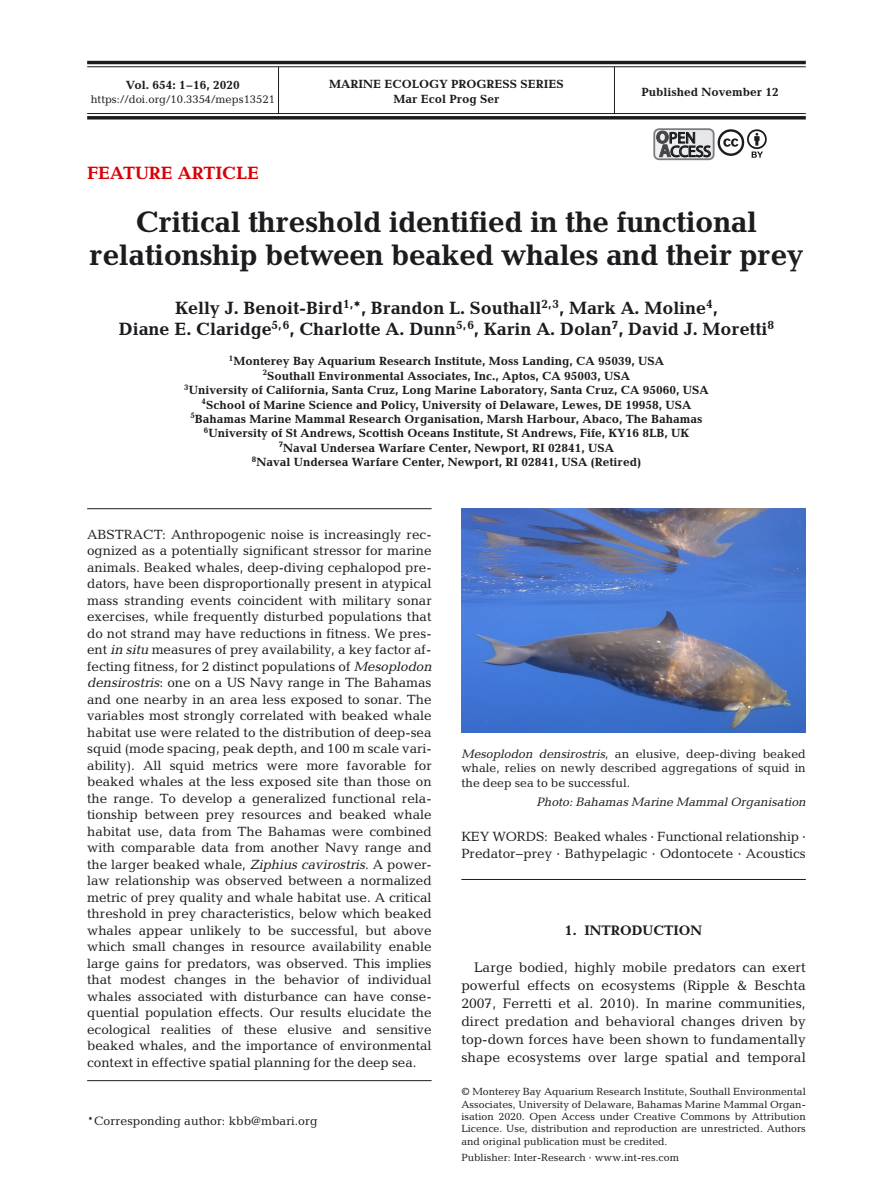
<style>
.page{position:relative;width:893px;height:1178px;background:#fff}
.page>*{position:absolute;margin:0;border:0;box-sizing:border-box;transform-origin:0 0}
.t1{font:700 30px/33px "Candida Pro";letter-spacing:-.015em;color:#1b1c20;text-align:center}
.t2{font:700 18px/21px "Candida Pro";letter-spacing:-.005em;color:#1b1c20;text-align:center}
.t3{font:700 18px "Candida Pro";letter-spacing:-.005em;color:#d80005}
.t4{font:15.9px/13.5px "Myriad";letter-spacing:-.02em;color:#1b1c20}
.t5{font:13.95px/18.1px "Candida Pro";color:#1b1c20;text-align:justify}
.t6{font:700 13.95px "Candida Pro";color:#1b1c20}
.t7{font:13.5px/16.5px "Candida Pro";letter-spacing:-.005em;color:#1b1c20;text-align:justify}
.t8{font:12.3px/14.7px "Candida Pro";color:#1b1c20;text-align:justify}
.t9{font:12.3px "Oblique Straight Plain";color:#1b1c20}
.t10{font:700 12px/14.4px "Candida Pro";color:#1b1c20;text-align:center}
.t11{font:11.25px "Candida Pro";color:#1b1c20}
.t12{font:10.5px/12.3px "Candida Pro";color:#1b1c20;text-align:justify}
.s1{font-weight:700;font-size:17.7px;color:#474549}
.s2{font-family:"Oblique Straight Plain"}
</style>
<div class="page">
<hr style="left:87px;top:61px;width:719px;height:3px;background:#1b1c20">
<svg style="left:87px;top:116px;width:719px;height:4px;background:#3a3a3e"></svg>
<hr style="left:87px;top:66px;width:719px;height:1px;background:#1b1c20">
<hr style="left:278px;top:67px;width:1px;height:47px;background:#1b1c20">
<hr style="left:87px;top:113px;width:719px;height:1px;background:#1b1c20">
<hr style="left:614px;top:67px;width:1px;height:47px;background:#1b1c20">
<hr style="left:87px;top:508px;width:345px;height:1px;background:#1b1c20">
<div style="left:654px;top:129px;width:60px;height:30px;background:#eaecec;border-radius:5px"></div>
<div style="left:653px;top:128px;width:61px;height:32px;border:2px solid #7d7c80;border-radius:5px"></div>
<svg style="left:718px;top:129px;width:49px;height:29px"></svg>
<img style="left:461px;top:508px;width:345px;height:224px">
<hr style="left:461px;top:879px;width:345px;height:1px;background:#1b1c20">
<hr style="left:87px;top:1080px;width:345px;height:1px;background:#1b1c20">
<p class="t10" style="left:126px;top:79px;width:116px">Vol. 654: 1–16, 2020</p>
<p class="t11" style="left:91px;top:95px;width:186px">https://doi.org/10.3354/meps13521</p>
<p class="t10" style="left:329px;top:78px;width:236px">MARINE ECOLOGY PROGRESS SERIES<br>Mar Ecol Prog Ser</p>
<p class="t10" style="left:641px;top:86px;width:139px">Published November 12</p>
<p class="t4" style="left:656px;top:132px;width:57px"><span class="s1">O</span>PEN<br><span class="s1">A</span>CCESS</p>
<h2 class="t3" style="left:87px;top:166px;width:173px">FEATURE ARTICLE</h2>
<h1 class="t1" style="left:89px;top:209px;width:716px">Critical threshold identified in the functional relationship between beaked whales and their prey</h1>
<h2 class="t2" style="left:119px;top:300px;width:657px">Kelly J. Benoit-Bird<sup>1,</sup>*, Brandon L. Southall<sup>2,3</sup>, Mark A. Moline<sup>4</sup>,<br>Diane E. Claridge<sup>5,6</sup>, Charlotte A. Dunn<sup>5,6</sup>, Karin A. Dolan<sup>7</sup>, David J. Moretti<sup>8</sup></h2>
<p class="t10" style="left:184px;top:355px;width:526px"><sup>1</sup>Monterey Bay Aquarium Research Institute, Moss Landing, CA 95039, USA<br><sup>2</sup>Southall Environmental Associates, Inc., Aptos, CA 95003, USA<br><sup>3</sup>University of California, Santa Cruz, Long Marine Laboratory, Santa Cruz, CA 95060, USA <sup>4</sup>School of Marine Science and Policy, University of Delaware, Lewes, DE 19958, USA <sup>5</sup>Bahamas Marine Mammal Research Organisation, Marsh Harbour, Abaco, The Bahamas <sup>6</sup>University of St Andrews, Scottish Oceans Institute, St Andrews, Fife, KY16 8LB, UK <sup>7</sup>Naval Undersea Warfare Center, Newport, RI 02841, USA<br><sup>8</sup>Naval Undersea Warfare Center, Newport, RI 02841, USA (Retired)</p>
<p class="t7" style="left:87px;top:527px;width:346px">ABSTRACT: Anthropogenic noise is increasingly rec&shy;ognized as a potentially significant stressor for marine animals. Beaked whales, deep-diving cephalopod pre - dators, have been disproportionally present in atypical mass stranding events coincident with military sonar exercises, while frequently disturbed populations that do not strand may have reductions in fitness. We pres&shy;ent <span class="s2">in situ</span> measures of prey availability, a key factor af&shy;fecting fitness, for 2 distinct populations of <span class="s2">Mesoplodon densirostris</span>: one on a US Navy range in The Bahamas and one nearby in an area less exposed to sonar. The variables most strongly correlated with beaked whale habitat use were related to the distribution of deep-sea squid (mode spacing, peak depth, and 100 m scale vari&shy;ability). All squid metrics were more favorable for beaked whales at the less exposed site than those on the range. To develop a generalized functional rela&shy;tionship between prey resources and beaked whale habitat use, data from The Bahamas were combined with comparable data from another Navy range and the larger beaked whale, <span class="s2">Ziphius cavirostris</span>. A power&shy;law relationship was observed between a normalized metric of prey quality and whale habitat use. A critical threshold in prey characteristics, below which beaked whales appear unlikely to be successful, but above which small changes in resource availability enable large gains for predators, was observed. This implies that modest changes in the behavior of individual whales associated with disturbance can have conse&shy;quential population effects. Our results elucidate the ecological realities of these elusive and sensitive beaked whales, and the importance of environmental context in effective spatial planning for the deep sea.</p>
<p class="t8" style="left:87px;top:1115px;width:232px">*Corresponding author: kbb@mbari.org</p>
<p class="t8" style="left:461px;top:747px;width:346px"><span class="s2">Mesoplodon densirostris</span>, an elusive, deep-diving beaked whale, relies on newly described aggregations of squid in the deep sea to be successful.</p>
<p class="t9" style="left:536px;top:798px;width:271px">Photo: Bahamas Marine Mammal Organisation</p>
<p class="t7" style="left:461px;top:830px;width:346px">KEY WORDS: Beaked whales · Functional relationship ·<br>Predator−prey · Bathypelagic · Odontocete · Acoustics</p>
<p class="t6" style="left:565px;top:926px;width:139px">1. INTRODUCTION</p>
<p class="t5" style="left:461px;top:959px;width:346px;text-indent:13px">Large bodied, highly mobile predators can exert powerful effects on ecosystems (Ripple &amp; Beschta 2007, Ferretti et al. 2010). In marine communities, direct predation and behavioral changes driven by top-down forces have been shown to fundamentally shape ecosystems over large spatial and temporal</p>
<p class="t12" style="left:461px;top:1087px;width:346px">© Monterey Bay Aquarium Research Institute, Southall Environmental Associates, University of Delaware, Bahamas Marine Mammal Organ&shy;isation 2020. Open Access under Creative Commons by Attribution Licence. Use, distribution and reproduction are un restricted. Authors and original publication must be credited.</p>
<p class="t12" style="left:461px;top:1152px;width:219px">Publisher: Inter-Research · www.int-res.com</p>
</div>
